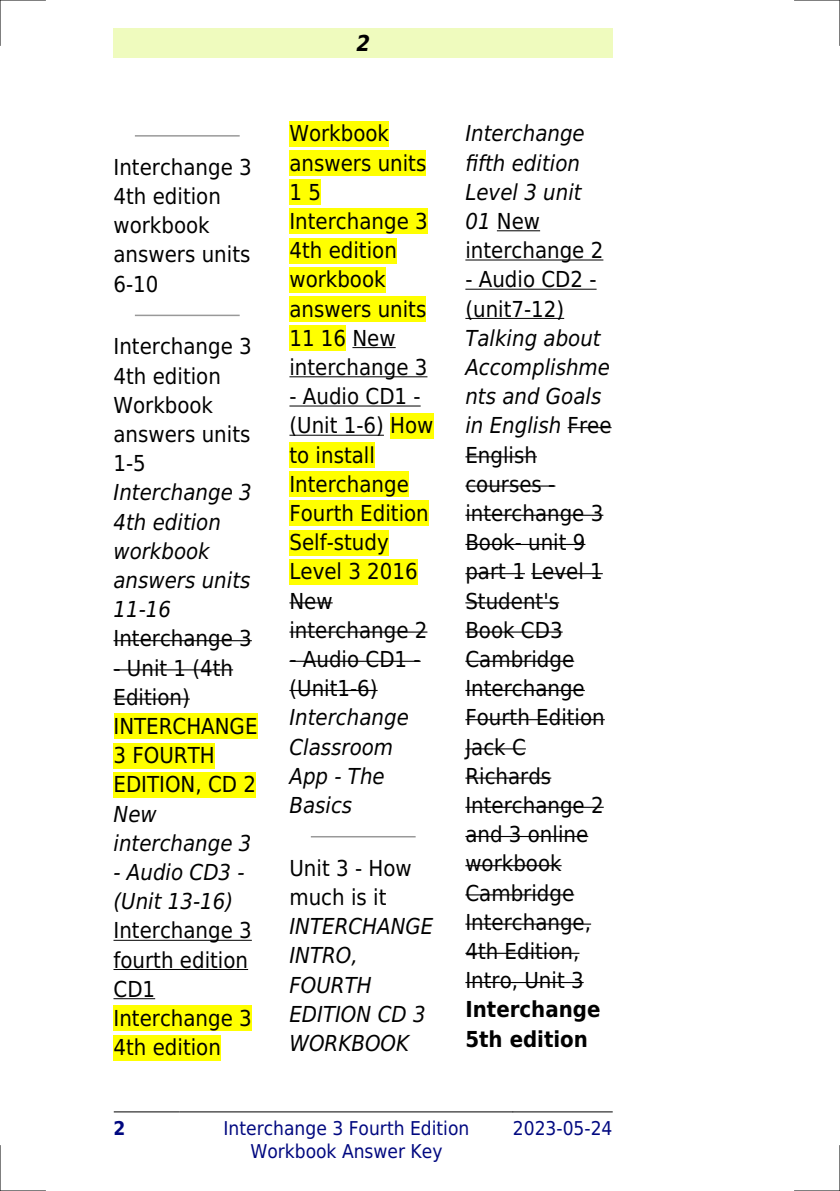
<style>
.page{position:relative;width:840px;height:1191px;background:#fff}
.page>*{position:absolute;margin:0;border:0;box-sizing:border-box;transform-origin:0 0}
.t1{font:22px/29.2px "DejaVu Sans Condensed";color:#000}
.t2{font:italic 22px/29.2px "DejaVu Sans Condensed";color:#000}
.t3{font:700 22px/29.2px "DejaVu Sans Condensed";color:#000}
.t4{font:italic 700 22px "DejaVu Sans Condensed";color:#000}
.t5{font:19px/22.8px "DejaVu Sans Condensed";color:#000880;text-align:center}
.t6{font:700 19px "DejaVu Sans Condensed";color:#000880}
.s1{font-style:normal}
.s2{font-style:italic}
</style>
<div class="page">
<div style="left:113px;top:28px;width:499px;height:30px;background:#effbbe"></div>
<hr style="left:114px;top:1111px;width:66px;height:1px;background:#000">
<hr style="left:180px;top:1111px;width:332px;height:1px;background:#000">
<hr style="left:513px;top:1111px;width:99px;height:1px;background:#000">
<hr style="left:135px;top:135px;width:104px;height:2px;background:#999">
<hr style="left:135px;top:315px;width:104px;height:1px;background:#999">
<hr style="left:113px;top:640px;width:139px;height:1px;background:#000">
<hr style="left:113px;top:669px;width:120px;height:1px;background:#000">
<hr style="left:113px;top:698px;width:77px;height:1px;background:#000">
<div style="left:113px;top:713px;width:144px;height:26px;background:#ff0"></div>
<div style="left:113px;top:743px;width:101px;height:25px;background:#ff0"></div>
<div style="left:113px;top:772px;width:143px;height:25px;background:#ff0"></div>
<hr style="left:113px;top:939px;width:139px;height:1px;background:#000">
<hr style="left:113px;top:969px;width:135px;height:1px;background:#000">
<hr style="left:113px;top:998px;width:42px;height:1px;background:#000">
<div style="left:113px;top:1005px;width:139px;height:26px;background:#ff0"></div>
<div style="left:113px;top:1034px;width:108px;height:26px;background:#ff0"></div>
<div style="left:289px;top:121px;width:100px;height:25px;background:#ff0"></div>
<div style="left:289px;top:150px;width:137px;height:26px;background:#ff0"></div>
<div style="left:289px;top:179px;width:32px;height:26px;background:#ff0"></div>
<div style="left:289px;top:208px;width:138px;height:26px;background:#ff0"></div>
<div style="left:289px;top:238px;width:107px;height:25px;background:#ff0"></div>
<div style="left:289px;top:267px;width:96px;height:25px;background:#ff0"></div>
<div style="left:289px;top:296px;width:137px;height:26px;background:#ff0"></div>
<div style="left:289px;top:325px;width:57px;height:26px;background:#ff0"></div>
<hr style="left:352px;top:347px;width:43px;height:1px;background:#000">
<hr style="left:289px;top:376px;width:138px;height:1px;background:#000">
<hr style="left:289px;top:405px;width:131px;height:1px;background:#000">
<hr style="left:289px;top:435px;width:94px;height:1px;background:#000">
<div style="left:390px;top:413px;width:43px;height:25px;background:#ff0"></div>
<div style="left:289px;top:442px;width:86px;height:26px;background:#ff0"></div>
<div style="left:289px;top:471px;width:119px;height:26px;background:#ff0"></div>
<div style="left:289px;top:500px;width:139px;height:26px;background:#ff0"></div>
<div style="left:289px;top:530px;width:99px;height:25px;background:#ff0"></div>
<div style="left:289px;top:559px;width:128px;height:25px;background:#ff0"></div>
<hr style="left:289px;top:602px;width:43px;height:1px;background:#000">
<hr style="left:289px;top:631px;width:138px;height:1px;background:#000">
<hr style="left:289px;top:660px;width:131px;height:2px;background:#000">
<hr style="left:289px;top:690px;width:88px;height:1px;background:#000">
<hr style="left:311px;top:836px;width:103px;height:1px;background:#999">
<hr style="left:496px;top:230px;width:44px;height:1px;background:#000">
<hr style="left:465px;top:259px;width:138px;height:1px;background:#000">
<hr style="left:465px;top:289px;width:131px;height:1px;background:#000">
<hr style="left:465px;top:318px;width:99px;height:1px;background:#000">
<hr style="left:567px;top:427px;width:44px;height:1px;background:#000">
<hr style="left:465px;top:456px;width:71px;height:1px;background:#000">
<hr style="left:465px;top:485px;width:90px;height:1px;background:#000">
<hr style="left:465px;top:515px;width:138px;height:1px;background:#000">
<hr style="left:465px;top:544px;width:120px;height:1px;background:#000">
<hr style="left:465px;top:573px;width:59px;height:1px;background:#000">
<hr style="left:531px;top:573px;width:71px;height:1px;background:#000">
<hr style="left:465px;top:602px;width:94px;height:1px;background:#000">
<hr style="left:465px;top:631px;width:97px;height:1px;background:#000">
<hr style="left:465px;top:660px;width:109px;height:2px;background:#000">
<hr style="left:465px;top:690px;width:119px;height:1px;background:#000">
<hr style="left:465px;top:719px;width:139px;height:1px;background:#000">
<hr style="left:465px;top:748px;width:60px;height:1px;background:#000">
<hr style="left:465px;top:777px;width:86px;height:1px;background:#000">
<hr style="left:465px;top:806px;width:138px;height:2px;background:#000">
<hr style="left:465px;top:836px;width:123px;height:1px;background:#000">
<hr style="left:465px;top:865px;width:96px;height:1px;background:#000">
<hr style="left:465px;top:894px;width:109px;height:1px;background:#000">
<hr style="left:465px;top:923px;width:125px;height:1px;background:#000">
<hr style="left:465px;top:952px;width:114px;height:2px;background:#000">
<hr style="left:465px;top:982px;width:118px;height:1px;background:#000">
<hr style="left:0;top:0;width:45px;height:1px;background:#000">
<hr style="left:794px;top:0;width:45px;height:1px;background:#000">
<hr style="left:0;top:1190px;width:45px;height:1px;background:#000">
<hr style="left:794px;top:1190px;width:45px;height:1px;background:#000">
<hr style="left:0;top:0;width:1px;height:45px;background:#000">
<hr style="left:0;top:1145px;width:1px;height:46px;background:#000">
<hr style="left:839px;top:0;width:1px;height:45px;background:#000">
<hr style="left:839px;top:1145px;width:1px;height:46px;background:#000">
<p class="t1" style="left:113px;top:153px;width:140px">Interchange 3<br>4th edition workbook answers units<br>6-10</p>
<p class="t1" style="left:113px;top:332px;width:140px">Interchange 3<br>4th edition<br>Workbook answers units<br>1-5</p>
<p class="t2" style="left:113px;top:478px;width:140px">Interchange 3<br>4th edition workbook answers units<br>11-16</p>
<p class="t1" style="left:113px;top:624px;width:140px">Interchange 3</p>
<p class="t1" style="left:113px;top:653px;width:145px">- Unit 1 (4th<br>Edition)<br>INTERCHANGE<br>3 FOURTH<br>EDITION, CD 2</p>
<p class="t2" style="left:113px;top:799px;width:139px">New interchange 3</p>
<p class="t2" style="left:113px;top:857px;width:133px">- Audio CD3 - (Unit 13-16)</p>
<p class="t1" style="left:113px;top:916px;width:140px">Interchange 3 fourth edition<br>CD1<br>Interchange 3<br>4th edition</p>
<p class="t4" style="left:356px;top:30px;width:15px">2</p>
<p class="t1" style="left:289px;top:119px;width:140px">Workbook answers units<br>1 5<br>Interchange 3<br>4th edition workbook answers units<br>11 16 New interchange 3</p>
<p class="t1" style="left:289px;top:382px;width:145px">- Audio CD1 - (Unit 1-6) How to install<br>Interchange<br>Fourth Edition<br>Self-study<br>Level 3 2016<br>New interchange 2</p>
<p class="t1" style="left:289px;top:645px;width:133px">- Audio CD1 - (Unit1-6)</p>
<p class="t2" style="left:289px;top:703px;width:121px">Interchange<br>Classroom<br>App - The<br>Basics</p>
<p class="t1" style="left:289px;top:853px;width:124px">Unit 3 - How much is it</p>
<p class="t2" style="left:289px;top:912px;width:145px">INTERCHANGE<br>INTRO,<br>FOURTH<br>EDITION CD 3<br>WORKBOOK</p>
<p class="t2" style="left:465px;top:119px;width:139px">Interchange fifth edition<br>Level 3 unit<br>01 <span class="s1">New interchange 2</span></p>
<p class="t1" style="left:465px;top:265px;width:133px">- Audio CD2 - (unit7-12)</p>
<p class="t1" style="left:465px;top:323px;width:147px"><span class="s2">Talking about<br>Accomplishme nts and Goals in English</span> Free<br>English courses - interchange 3<br>Book- unit 9 part 1 Level 1<br>Student's<br>Book CD3<br>Cambridge<br>Interchange<br>Fourth Edition<br>Jack C<br>Richards<br>Interchange 2 and 3 online workbook<br>Cambridge<br>Interchange,<br>4th Edition,<br>Intro, Unit 3</p>
<p class="t3" style="left:465px;top:995px;width:136px">Interchange<br>5th edition</p>
<p class="t6" style="left:113px;top:1117px;width:13px">2</p>
<p class="t5" style="left:223px;top:1117px;width:247px">Interchange 3 Fourth Edition<br>Workbook Answer Key</p>
<p class="t5" style="left:512px;top:1117px;width:101px">2023-05-24</p>
</div>
